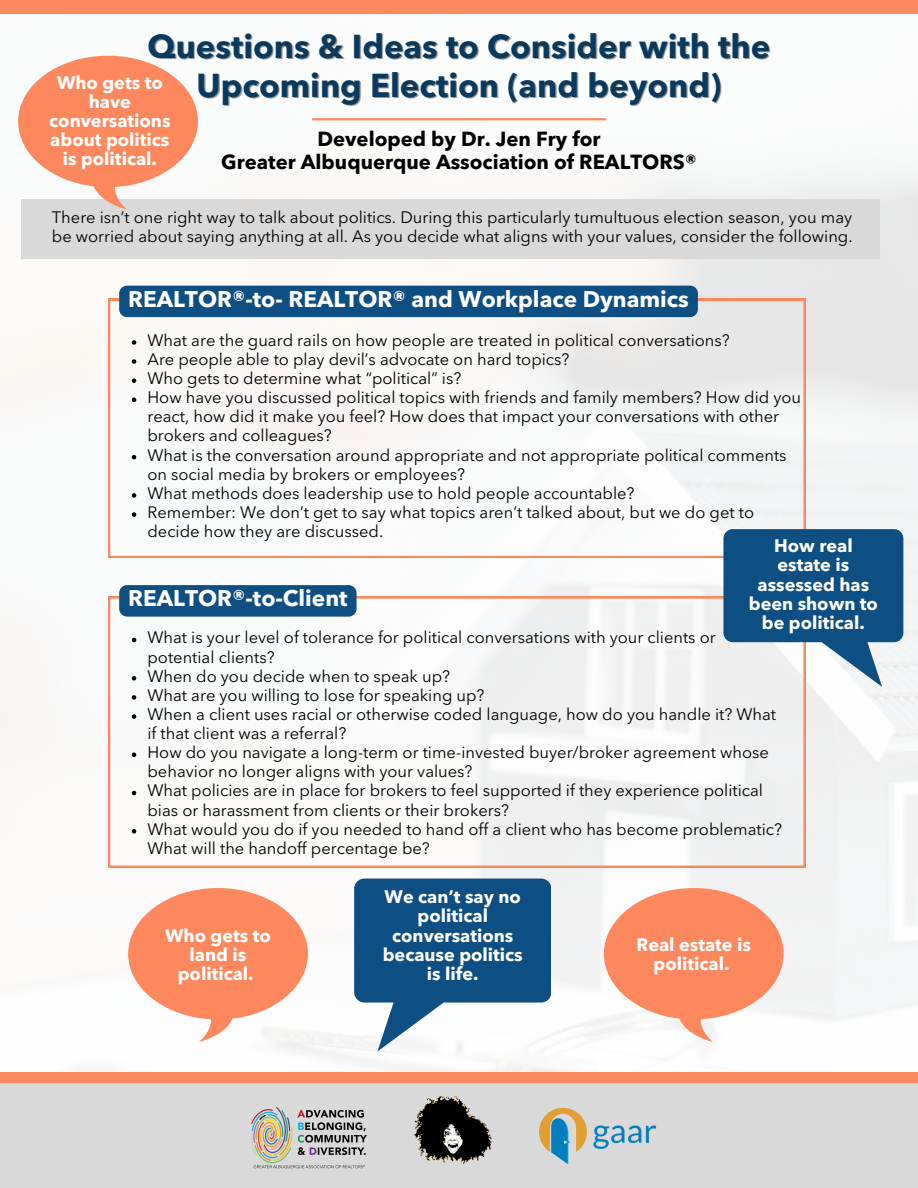
<style>
.page{position:relative;width:918px;height:1188px;background:#fff}
.page>*{position:absolute;margin:0;border:0;box-sizing:border-box;transform-origin:0 0}
.t1{font:700 32.85px "Avenir Next LT Pro";color:#09395d}
.t2{font:700 22.5px "Avenir Next LT Pro";color:#fff}
.t3{font:700 20.25px/23.7px "Avenir Next LT Pro";color:#000;text-align:center}
.t4{font:700 18px/19.2px "Avenir Next LT Pro";color:#fff;text-align:center}
.t5{font:16.5px/19.2px "Avenir Next LT Pro";color:#000}
</style>
<div class="page">
<img style="left:0;top:13px;width:918px;height:1060px">
<div style="left:0;top:0;width:918px;height:13px;background:#fd885d"></div>
<hr style="left:312px;top:118px;width:294px;height:2px;background:#fd885d">
<div style="left:21px;top:199px;width:859px;height:60px;background:#d9d9d9"></div>
<svg style="left:108px;top:299px;width:698px;height:259px"></svg>
<svg style="left:108px;top:596px;width:698px;height:272px"></svg>
<svg style="left:132px;top:340px;width:4px;height:5px"></svg>
<svg style="left:132px;top:359px;width:4px;height:5px"></svg>
<svg style="left:132px;top:378px;width:4px;height:5px"></svg>
<svg style="left:132px;top:398px;width:4px;height:4px"></svg>
<svg style="left:132px;top:455px;width:4px;height:4px"></svg>
<svg style="left:132px;top:493px;width:4px;height:5px"></svg>
<svg style="left:132px;top:512px;width:4px;height:5px"></svg>
<svg style="left:132px;top:638px;width:4px;height:4px"></svg>
<svg style="left:132px;top:676px;width:4px;height:5px"></svg>
<svg style="left:132px;top:695px;width:4px;height:5px"></svg>
<svg style="left:132px;top:714px;width:4px;height:5px"></svg>
<svg style="left:132px;top:753px;width:4px;height:4px"></svg>
<svg style="left:132px;top:791px;width:4px;height:4px"></svg>
<svg style="left:132px;top:829px;width:4px;height:5px"></svg>
<div style="left:0;top:1083px;width:918px;height:105px;background:#d9d9d9"></div>
<img style="left:414px;top:1096px;width:78px;height:68px">
<img style="left:539px;top:1107px;width:118px;height:57px">
<img style="left:251px;top:1107px;width:116px;height:62px">
<div style="left:0;top:1073px;width:918px;height:10px;background:#fd885d"></div>
<svg style="left:354px;top:879px;width:197px;height:173px"></svg>
<svg style="left:604px;top:888px;width:180px;height:154px"></svg>
<svg style="left:128px;top:888px;width:180px;height:154px"></svg>
<svg style="left:723px;top:529px;width:180px;height:158px"></svg>
<svg style="left:18px;top:56px;width:180px;height:154px"></svg>
<div style="left:119px;top:286px;width:579px;height:31px;background:#0d4f83;border-radius:8px"></div>
<div style="left:119px;top:585px;width:238px;height:32px;background:#0d4f83;border-radius:8px"></div>
<p class="t1" style="left:148px;top:33px;width:624px">Questions &amp; Ideas to Consider with the</p>
<h1 class="t1" style="left:197px;top:72px;width:526px">Upcoming Election (and beyond)</h1>
<h4 class="t4" style="left:49px;top:75px;width:123px">Who gets to have conversations about politics is political.</h4>
<p class="t3" style="left:221px;top:129px;width:477px">Developed by Dr. Jen Fry for<br>Greater Albuquerque Association of REALTORS®</p>
<p class="t5" style="left:52px;top:209px;width:802px">There isn’t one right way to talk about politics. During this particularly tumultuous election season, you may be worried about saying anything at all. As you decide what aligns with your values, consider the following.</p>
<p class="t2" style="left:128px;top:290px;width:562px">REALTOR®-to- REALTOR® and Workplace Dynamics</p>
<p class="t5" style="left:147px;top:332px;width:584px">What are the guard rails on how people are treated in political conversations?</p>
<h4 class="t5" style="left:147px;top:351px;width:424px">Are people able to play devil’s advocate on hard topics?</h4>
<h3 class="t5" style="left:147px;top:370px;width:315px">Who gets to determine what “political” is?</h3>
<p class="t5" style="left:147px;top:389px;width:655px">How have you discussed political topics with friends and family members? How did you react, how did it make you feel? How does that impact your conversations with other brokers and colleagues?</p>
<h2 class="t5" style="left:147px;top:447px;width:641px">What is the conversation around appropriate and not appropriate political comments on social media by brokers or employees?</h2>
<p class="t5" style="left:147px;top:485px;width:489px">What methods does leadership use to hold people accountable?</p>
<p class="t5" style="left:147px;top:504px;width:608px">Remember: We don’t get to say what topics aren’t talked about, but we do get to decide how they are discussed.</p>
<p class="t4" style="left:749px;top:538px;width:131px">How real estate is assessed has been shown to be political.</p>
<p class="t2" style="left:128px;top:589px;width:221px">REALTOR®-to-Client</p>
<p class="t5" style="left:147px;top:630px;width:570px">What is your level of tolerance for political conversations with your clients or potential clients?</p>
<p class="t5" style="left:147px;top:668px;width:304px">When do you decide when to speak up?</p>
<p class="t5" style="left:147px;top:687px;width:339px">What are you willing to lose for speaking up?</p>
<p class="t5" style="left:147px;top:706px;width:630px">When a client uses racial or otherwise coded language, how do you handle it? What if that client was a referral?</p>
<p class="t5" style="left:147px;top:744px;width:623px">How do you navigate a long-term or time-invested buyer/broker agreement whose behavior no longer aligns with your values?</p>
<p class="t5" style="left:147px;top:783px;width:617px">What policies are in place for brokers to feel supported if they experience political bias or harassment from clients or their brokers?</p>
<h4 class="t5" style="left:147px;top:821px;width:636px">What would you do if you needed to hand off a client who has become problematic?<br>What will the handoff percentage be?</h4>
<p class="t4" style="left:165px;top:927px;width:107px">Who gets to land is political.</p>
<h4 class="t4" style="left:383px;top:889px;width:142px">We can’t say no political conversations because politics is life.</h4>
<p class="t4" style="left:636px;top:937px;width:116px">Real estate is political.</p>
</div>
